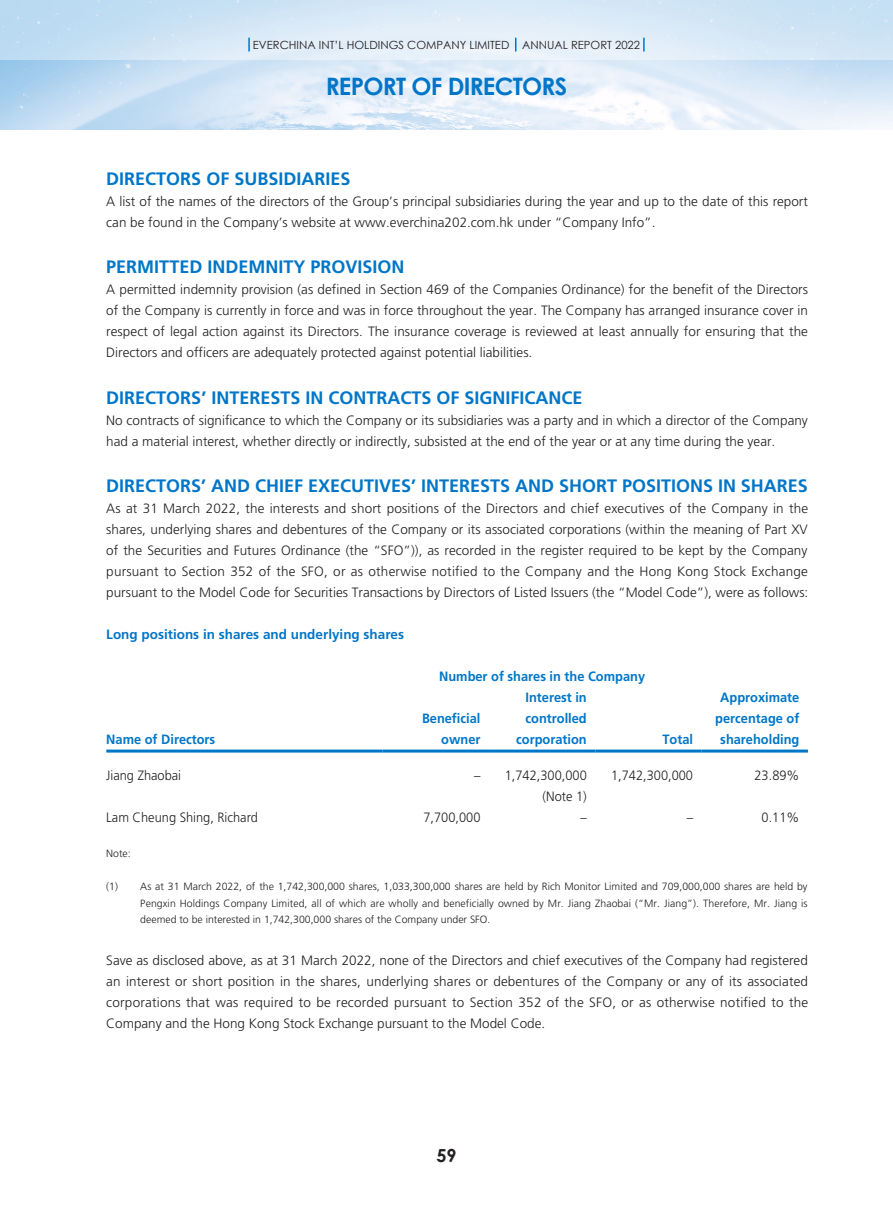
<style>
.page{position:relative;width:893px;height:1212px;background:#fff}
.page>*{position:absolute;margin:0;border:0;box-sizing:border-box;transform-origin:0 0}
.t1{font:700 24px "Century Gothic";letter-spacing:-.03em;color:#0076c8}
.t2{font:700 18px "Frutiger LT Std";color:#0076c8}
.t3{font:700 18px "Century Gothic";color:#231f20}
.t4{font:300 13.5px/21px "Frutiger LT Std";color:#231f20;text-align:justify}
.t5{font:700 13.5px/21px "Frutiger LT Std";color:#0076c8;text-align:right;scale:.95 1}
.t6{font:300 13.5px/21px "Frutiger LT Std";color:#231f20;text-align:right;scale:.95 1}
.t7{font:700 13.5px "Frutiger LT Std";color:#0076c8}
.t8{font:11.25px "Century Gothic";color:#231f20}
.t9{font:300 10.5px/16.5px "Frutiger LT Std";color:#231f20;text-align:justify}
</style>
<div class="page">
<img style="left:0;top:60px;width:893px;height:70px">
<svg style="left:0;top:0;width:893px;height:60px;background:#d4e7f6"></svg>
<svg style="left:248px;top:38px;width:2px;height:13px"></svg>
<svg style="left:515px;top:38px;width:1px;height:13px"></svg>
<svg style="left:643px;top:38px;width:2px;height:13px"></svg>
<hr style="left:106px;top:749px;width:277px;height:3px;background:#0076c8">
<hr style="left:383px;top:749px;width:106px;height:3px;background:#0076c8">
<hr style="left:489px;top:749px;width:106px;height:3px;background:#0076c8">
<hr style="left:595px;top:749px;width:107px;height:3px;background:#0076c8">
<hr style="left:702px;top:749px;width:106px;height:3px;background:#0076c8">
<p class="t8" style="left:253px;top:37px;width:389px">EVERCHINA INT’L HOLDINGS COMPANY LIMITED ANNUAL REPORT 2022</p>
<h1 class="t1" style="left:326px;top:68px;width:243px">REPORT OF DIRECTORS</h1>
<h2 class="t2" style="left:106px;top:168px;width:246px">DIRECTORS OF SUBSIDIARIES</h2>
<p class="t4" style="left:106px;top:191px;width:703px">A list of the names of the directors of the Group’s principal subsidiaries during the year and up to the date of this report can be found in the Company’s website at www.everchina202.com.hk under “Company Info”.</p>
<h2 class="t2" style="left:106px;top:256px;width:300px">PERMITTED INDEMNITY PROVISION</h2>
<p class="t4" style="left:106px;top:279px;width:703px">A permitted indemnity provision (as defined in Section 469 of the Companies Ordinance) for the benefit of the Directors of the Company is currently in force and was in force throughout the year. The Company has arranged insurance cover in respect of legal action against its Directors. The insurance coverage is reviewed at least annually for ensuring that the Directors and officers are adequately protected against potential liabilities.</p>
<h2 class="t2" style="left:106px;top:387px;width:478px">DIRECTORS’ INTERESTS IN CONTRACTS OF SIGNIFICANCE</h2>
<p class="t4" style="left:106px;top:410px;width:703px">No contracts of significance to which the Company or its subsidiaries was a party and in which a director of the Company had a material interest, whether directly or indirectly, subsisted at the end of the year or at any time during the year.</p>
<h2 class="t2" style="left:106px;top:475px;width:703px">DIRECTORS’ AND CHIEF EXECUTIVES’ INTERESTS AND SHORT POSITIONS IN SHARES</h2>
<p class="t4" style="left:106px;top:498px;width:704px">As at 31 March 2022, the interests and short positions of the Directors and chief executives of the Company in the shares, underlying shares and debentures of the Company or its associated corporations (within the meaning of Part XV of the Securities and Futures Ordinance (the “SFO”)), as recorded in the register required to be kept by the Company pursuant to Section 352 of the SFO, or as otherwise notified to the Company and the Hong Kong Stock Exchange pursuant to the Model Code for Securities Transactions by Directors of Listed Issuers (the “Model Code”), were as follows:</p>
<p class="t7" style="left:106px;top:626px;width:299px">Long positions in shares and underlying shares</p>
<p class="t5" style="left:439px;top:666px;width:218px">Number of shares in the Company</p>
<p class="t5" style="left:106px;top:729px;width:116px">Name of Directors</p>
<p class="t5" style="left:422px;top:708px;width:63px">Beneficial owner</p>
<p class="t5" style="left:516px;top:687px;width:76px">Interest in controlled corporation</p>
<p class="t5" style="left:662px;top:729px;width:34px">Total</p>
<p class="t5" style="left:715px;top:687px;width:90px;text-align:center">Approximate percentage of shareholding</p>
<p class="t6" style="left:106px;top:765px;width:80px">Jiang Zhaobai</p>
<p class="t6" style="left:474px;top:765px;width:120px">– 1,742,300,000 (Note 1)</p>
<p class="t6" style="left:611px;top:765px;width:88px">1,742,300,000</p>
<p class="t6" style="left:754px;top:765px;width:49px">23.89%</p>
<p class="t6" style="left:106px;top:807px;width:161px">Lam Cheung Shing, Richard</p>
<p class="t6" style="left:423px;top:807px;width:62px">7,700,000</p>
<p class="t6" style="left:580px;top:807px;width:8px">–</p>
<p class="t6" style="left:687px;top:807px;width:8px">–</p>
<p class="t6" style="left:762px;top:807px;width:41px">0.11%</p>
<p class="t9" style="left:106px;top:845px;width:26px">Note:</p>
<p class="t9" style="left:140px;top:878px;width:669px;text-indent:-34px">(1) As at 31 March 2022, of the 1,742,300,000 shares, 1,033,300,000 shares are held by Rich Monitor Limited and 709,000,000 shares are held by Pengxin Holdings Company Limited, all of which are wholly and beneficially owned by Mr. Jiang Zhaobai (“Mr. Jiang”). Therefore, Mr. Jiang is deemed to be interested in 1,742,300,000 shares of the Company under SFO.</p>
<p class="t4" style="left:106px;top:950px;width:703px">Save as disclosed above, as at 31 March 2022, none of the Directors and chief executives of the Company had registered an interest or short position in the shares, underlying shares or debentures of the Company or any of its associated corporations that was required to be recorded pursuant to Section 352 of the SFO, or as otherwise notified to the Company and the Hong Kong Stock Exchange pursuant to the Model Code.</p>
<h2 class="t3" style="left:436px;top:1142px;width:22px">59</h2>
</div>
